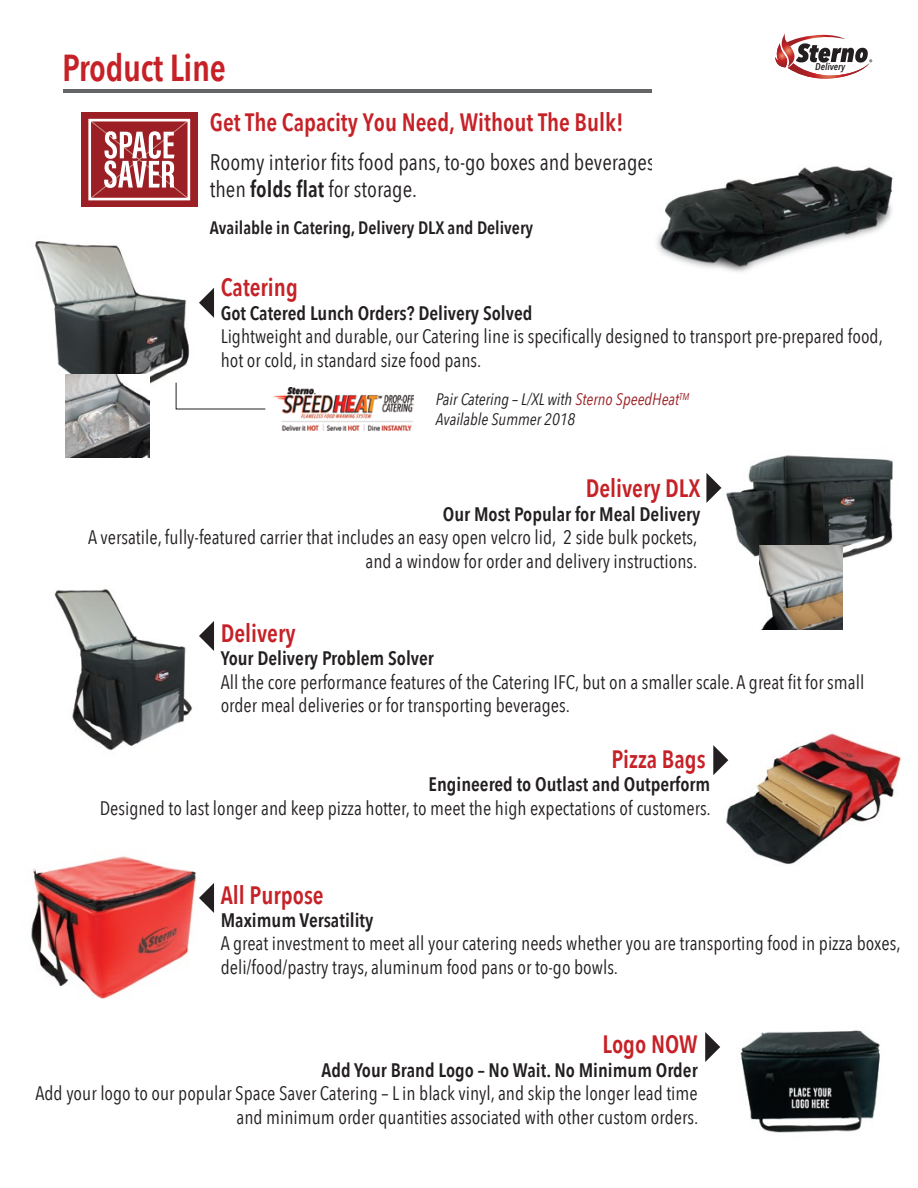
<style>
.page{position:relative;width:918px;height:1188px;background:#fff}
.page>*{position:absolute;margin:0;border:0;box-sizing:border-box;transform-origin:0 0}
.t1{font:600 37.5px "Avenir Next Condensed";letter-spacing:-.01em;color:#c62127;scale:.96 1}
.t2{font:600 25.05px "Avenir Next Condensed";color:#c62127;scale:.96 1}
.t3{font:22.5px/27px "Avenir Next Condensed";color:#231f20}
.t4{font:19.5px/23.4px "Avenir Next Condensed";color:#231f20}
.t5{font:600 19.5px "Avenir Next Condensed";color:#231f20}
.t6{font:600 18px "Avenir Next Condensed";color:#231f20}
.t7{font:italic 16.65px/20px "Avenir Next Condensed";color:#231f20}
.t8{font:italic 600 9.75px "Avenir Next Condensed";color:#231f20}
.s1{font-weight:600}
.s2{color:#9b1f24}
</style>
<div class="page">
<img style="left:726px;top:455px;width:167px;height:115px">
<img style="left:35px;top:241px;width:155px;height:164px">
<svg style="left:199px;top:288px;width:15px;height:30px"></svg>
<hr style="left:63px;top:89px;width:796px;height:4px;background:#646567">
<div style="left:81px;top:112px;width:117px;height:95px;background:#9b1f24"></div>
<svg style="left:93px;top:123px;width:93px;height:73px"></svg>
<div style="left:88px;top:119px;width:102px;height:81px;border:3px solid #fff"></div>
<img style="left:54px;top:589px;width:138px;height:162px">
<svg style="left:199px;top:621px;width:15px;height:30px"></svg>
<img style="left:31px;top:856px;width:165px;height:143px">
<svg style="left:199px;top:883px;width:15px;height:30px"></svg>
<svg style="left:706px;top:473px;width:15px;height:30px"></svg>
<img style="left:726px;top:733px;width:176px;height:131px">
<svg style="left:713px;top:745px;width:15px;height:30px"></svg>
<svg style="left:705px;top:1032px;width:15px;height:30px"></svg>
<img style="left:66px;top:374px;width:83px;height:83px">
<img style="left:760px;top:546px;width:83px;height:83px">
<img style="left:740px;top:1030px;width:140px;height:103px">
<svg style="left:775px;top:34px;width:97px;height:45px"></svg>
<img style="left:653px;top:89px;width:240px;height:183px">
<img style="left:275px;top:387px;width:138px;height:44px">
<svg style="left:175px;top:382px;width:91px;height:28px"></svg>
<h1 class="t1" style="left:62px;top:35px;width:172px">Product Line</h1>
<p class="t2" style="left:210px;top:101px;width:433px">Get The Capacity You Need, Without The Bulk!</p>
<p class="t3" style="left:210px;top:148px;width:451px">Roomy interior fits food pans, to-go boxes and beverages, then <span class="s1">folds flat</span> for storage.</p>
<p class="t6" style="left:210px;top:212px;width:325px">Available in Catering, Delivery DLX and Delivery</p>
<p class="t2" style="left:221px;top:266px;width:82px">Catering</p>
<p class="t5" style="left:221px;top:296px;width:313px">Got Catered Lunch Orders? Delivery Solved</p>
<p class="t4" style="left:221px;top:324px;width:664px">Lightweight and durable, our Catering line is specifically designed to transport pre-prepared food, hot or cold, in standard size food pans.</p>
<p class="t8" style="left:815px;top:60px;width:32px">Delivery</p>
<p class="t7" style="left:436px;top:389px;width:255px">Pair Catering – L/XL with <span class="s2">Sterno SpeedHeat</span><sup>TM<br></sup>Available Summer 2018</p>
<p class="t2" style="left:586px;top:467px;width:121px">Delivery DLX</p>
<p class="t5" style="left:443px;top:497px;width:259px">Our Most Popular for Meal Delivery</p>
<p class="t4" style="left:88px;top:525px;width:611px;text-align:right">A versatile, fully-featured carrier that includes an easy open velcro lid, 2 side bulk pockets, and a window for order and delivery instructions.</p>
<p class="t2" style="left:221px;top:611px;width:80px">Delivery</p>
<p class="t5" style="left:221px;top:642px;width:215px">Your Delivery Problem Solver</p>
<p class="t4" style="left:221px;top:669px;width:645px">All the core performance features of the Catering IFC, but on a smaller scale. A great fit for small order meal deliveries or for transporting beverages.</p>
<p class="t2" style="left:611px;top:738px;width:100px">Pizza Bags</p>
<p class="t5" style="left:429px;top:768px;width:283px">Engineered to Outlast and Outperform</p>
<p class="t4" style="left:100px;top:795px;width:613px">Designed to last longer and keep pizza hotter, to meet the high expectations of customers.</p>
<p class="t2" style="left:221px;top:873px;width:109px">All Purpose</p>
<p class="t5" style="left:221px;top:903px;width:154px">Maximum Versatility</p>
<p class="t4" style="left:221px;top:931px;width:681px">A great investment to meet all your catering needs whether you are transporting food in pizza boxes, deli/food/pastry trays, aluminum food pans or to-go bowls.</p>
<p class="t2" style="left:603px;top:1023px;width:101px">Logo NOW</p>
<p class="t5" style="left:321px;top:1053px;width:378px">Add Your Brand Logo – No Wait. No Minimum Order</p>
<p class="t4" style="left:36px;top:1081px;width:664px;text-align:right">Add your logo to our popular Space Saver Catering – L in black vinyl, and skip the longer lead time and minimum order quantities associated with other custom orders.</p>
</div>
